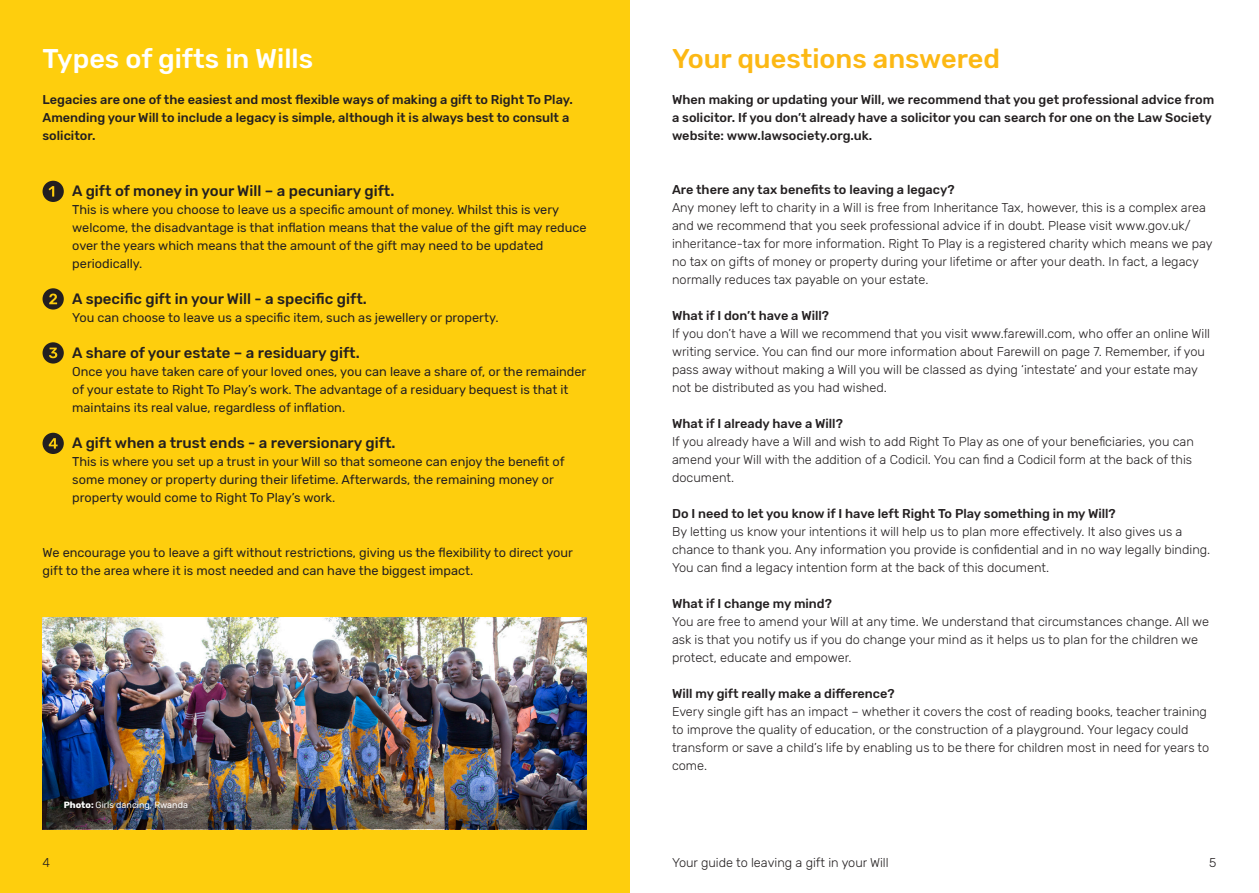
<style>
.page{position:relative;width:1259px;height:893px;background:#fff}
.page>*{position:absolute;margin:0;border:0;box-sizing:border-box;transform-origin:0 0}
.t1{font:500 27px "Rubik";color:#fcb814}
.t2{font:500 27px "Rubik";color:#fff}
.t3{font:500 15px "Rubik";color:#231f20}
.t4{font:300 12.75px/18px "Rubik";color:#231f20}
.t5{font:12.75px/18px "Rubik";color:#231f20}
.t6{font:500 12.75px/18px "Rubik";color:#231f20}
.t7{font:9px "Rubik";color:#fff}
.s1{font-weight:700}
</style>
<div class="page">
<div style="left:0;top:0;width:629px;height:893px;background:#fece0d"></div>
<div style="left:43px;top:181px;width:21px;height:21px;background:#231f20;border-radius:50%"></div>
<svg style="left:49px;top:186px;width:5px;height:11px"></svg>
<div style="left:43px;top:288px;width:21px;height:22px;background:#231f20;border-radius:50%"></div>
<svg style="left:49px;top:294px;width:8px;height:10px"></svg>
<div style="left:43px;top:342px;width:21px;height:22px;background:#231f20;border-radius:50%"></div>
<svg style="left:49px;top:348px;width:8px;height:10px"></svg>
<div style="left:43px;top:433px;width:21px;height:21px;background:#231f20;border-radius:50%"></div>
<svg style="left:49px;top:438px;width:9px;height:11px"></svg>
<img style="left:43px;top:617px;width:544px;height:161px">
<img style="left:43px;top:778px;width:544px;height:51px">
<p class="t2" style="left:43px;top:43px;width:272px">Types of gifts in Wills</p>
<p class="t6" style="left:43px;top:91px;width:532px">Legacies are one of the easiest and most flexible ways of making a gift to Right To Play.<br>Amending your Will to include a legacy is simple, although it is always best to consult a solicitor.</p>
<p class="t3" style="left:72px;top:182px;width:324px">A gift of money in your Will – a pecuniary gift.</p>
<p class="t5" style="left:72px;top:201px;width:516px">This is where you choose to leave us a specific amount of money. Whilst this is very welcome, the disadvantage is that inflation means that the value of the gift may reduce over the years which means that the amount of the gift may need to be updated periodically.</p>
<p class="t3" style="left:72px;top:290px;width:296px">A specific gift in your Will - a specific gift.</p>
<p class="t5" style="left:72px;top:309px;width:428px">You can choose to leave us a specific item, such as jewellery or property.</p>
<p class="t3" style="left:72px;top:344px;width:289px">A share of your estate – a residuary gift.</p>
<p class="t5" style="left:72px;top:363px;width:515px">Once you have taken care of your loved ones, you can leave a share of, or the remainder of your estate to Right To Play’s work. The advantage of a residuary bequest is that it maintains its real value, regardless of inflation.</p>
<p class="t3" style="left:72px;top:434px;width:325px">A gift when a trust ends - a reversionary gift.</p>
<p class="t5" style="left:72px;top:453px;width:494px">This is where you set up a trust in your Will so that someone can enjoy the benefit of some money or property during their lifetime. Afterwards, the remaining money or property would come to Right To Play’s work.</p>
<p class="t5" style="left:43px;top:544px;width:532px">We encourage you to leave a gift without restrictions, giving us the flexibility to direct your gift to the area where it is most needed and can have the biggest impact.</p>
<p class="t7" style="left:64px;top:800px;width:126px"><span class="s1">Photo:</span> Girls dancing, Rwanda</p>
<p class="t4" style="left:43px;top:854px;width:9px">4</p>
<p class="t1" style="left:672px;top:43px;width:329px">Your questions answered</p>
<p class="t6" style="left:672px;top:91px;width:544px">When making or updating your Will, we recommend that you get professional advice from a solicitor. If you don’t already have a solicitor you can search for one on the Law Society website: www.lawsociety.org.uk.</p>
<p class="t6" style="left:672px;top:181px;width:284px">Are there any tax benefits to leaving a legacy?</p>
<p class="t4" style="left:672px;top:199px;width:542px">Any money left to charity in a Will is free from Inheritance Tax, however, this is a complex area and we recommend that you seek professional advice if in doubt. Please visit www.gov.uk/ inheritance-tax for more information. Right To Play is a registered charity which means we pay no tax on gifts of money or property during your lifetime or after your death. In fact, a legacy normally reduces tax payable on your estate.</p>
<p class="t6" style="left:672px;top:307px;width:159px">What if I don’t have a Will?</p>
<p class="t4" style="left:672px;top:325px;width:539px">If you don’t have a Will we recommend that you visit www.farewill.com, who offer an online Will writing service. You can find our more information about Farewill on page 7. Remember, if you pass away without making a Will you will be classed as dying ‘intestate’ and your estate may not be distributed as you had wished.</p>
<p class="t6" style="left:672px;top:415px;width:172px">What if I already have a Will?</p>
<p class="t4" style="left:672px;top:433px;width:523px">If you already have a Will and wish to add Right To Play as one of your beneficiaries, you can amend your Will with the addition of a Codicil. You can find a Codicil form at the back of this document.</p>
<p class="t6" style="left:672px;top:505px;width:445px">Do I need to let you know if I have left Right To Play something in my Will?</p>
<p class="t4" style="left:672px;top:523px;width:540px">By letting us know your intentions it will help us to plan more effectively. It also gives us a chance to thank you. Any information you provide is confidential and in no way legally binding.<br>You can find a legacy intention form at the back of this document.</p>
<p class="t6" style="left:672px;top:595px;width:161px">What if I change my mind?</p>
<p class="t4" style="left:672px;top:613px;width:538px">You are free to amend your Will at any time. We understand that circumstances change. All we ask is that you notify us if you do change your mind as it helps us to plan for the children we protect, educate and empower.</p>
<p class="t6" style="left:672px;top:685px;width:224px">Will my gift really make a difference?</p>
<p class="t4" style="left:672px;top:703px;width:539px">Every single gift has an impact – whether it covers the cost of reading books, teacher training to improve the quality of education, or the construction of a playground. Your legacy could transform or save a child’s life by enabling us to be there for children most in need for years to come.</p>
<p class="t4" style="left:672px;top:854px;width:218px">Your guide to leaving a gift in your Will</p>
<p class="t4" style="left:1209px;top:854px;width:9px">5</p>
</div>
